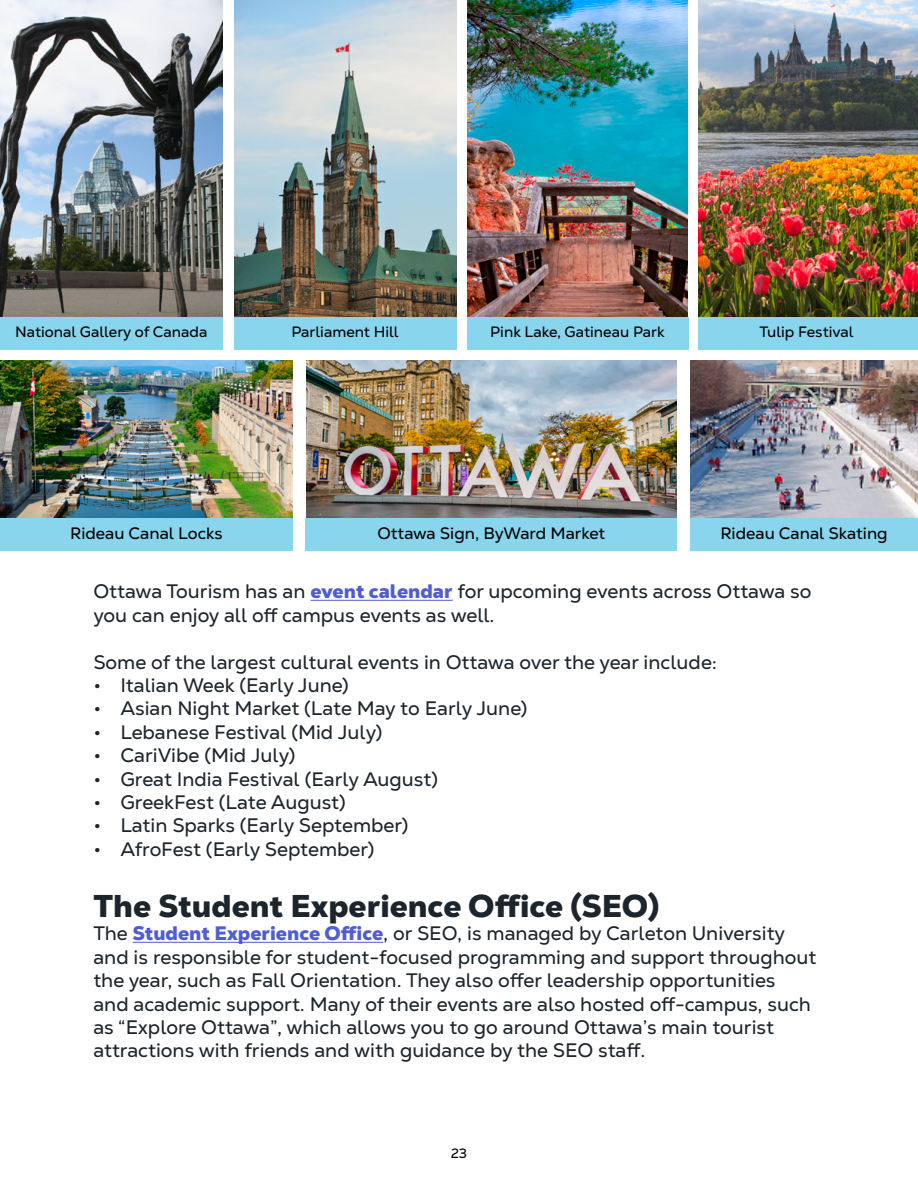
<style>
.page{position:relative;width:918px;height:1188px;background:#fff}
.page>*{position:absolute;margin:0;border:0;box-sizing:border-box;transform-origin:0 0}
.t1{font:900 31.5px "Nexa Text";color:#1d252c}
.t2{font:19.5px/23.4px "Nexa Text";color:#1d252c}
.t3{font:16.5px "Nexa Text";color:#000}
.t4{font:15px "Nexa Text";color:#000}
.t5{font:13.5px "Nexa Text";color:#000}
.s1{font-weight:900;color:#4f5cd6}
</style>
<div class="page">
<img style="left:0;top:361px;width:293px;height:157px">
<div style="left:0;top:518px;width:293px;height:32px;background:#88d5ed"></div>
<img style="left:691px;top:361px;width:227px;height:157px">
<div style="left:690px;top:518px;width:228px;height:32px;background:#88d5ed"></div>
<img style="left:307px;top:361px;width:370px;height:157px">
<div style="left:306px;top:518px;width:371px;height:32px;background:#88d5ed"></div>
<img style="left:0;top:0;width:222px;height:318px">
<div style="left:0;top:318px;width:223px;height:32px;background:#88d5ed"></div>
<img style="left:235px;top:0;width:221px;height:318px">
<div style="left:234px;top:318px;width:222px;height:32px;background:#88d5ed"></div>
<img style="left:699px;top:0;width:219px;height:318px">
<div style="left:699px;top:318px;width:219px;height:32px;background:#88d5ed"></div>
<img style="left:467px;top:0;width:221px;height:318px">
<div style="left:467px;top:318px;width:221px;height:32px;background:#88d5ed"></div>
<hr style="left:311px;top:600px;width:142px;height:1px;background:#4f5cd6">
<hr style="left:133px;top:942px;width:250px;height:1px;background:#4f5cd6">
<p class="t4" style="left:15px;top:323px;width:194px">National Gallery of Canada</p>
<p class="t4" style="left:291px;top:323px;width:109px">Parliament Hill</p>
<p class="t4" style="left:490px;top:323px;width:176px">Pink Lake, Gatineau Park</p>
<p class="t4" style="left:760px;top:323px;width:96px">Tulip Festival</p>
<p class="t3" style="left:70px;top:523px;width:154px">Rideau Canal Locks</p>
<p class="t3" style="left:377px;top:523px;width:229px">Ottawa Sign, ByWard Market</p>
<p class="t3" style="left:720px;top:523px;width:169px">Rideau Canal Skating</p>
<p class="t2" style="left:93px;top:580px;width:720px">Ottawa Tourism has an <span class="s1">event calendar</span> for upcoming events across Ottawa so you can enjoy all off campus events as well.</p>
<p class="t2" style="left:93px;top:650px;width:625px">Some of the largest cultural events in Ottawa over the year include:</p>
<p class="t2" style="left:93px;top:673px;width:257px">• Italian Week (Early June)</p>
<p class="t2" style="left:93px;top:697px;width:436px">• Asian Night Market (Late May to Early June)</p>
<p class="t2" style="left:93px;top:720px;width:291px">• Lebanese Festival (Mid July)</p>
<p class="t2" style="left:93px;top:743px;width:204px">• CariVibe (Mid July)</p>
<p class="t2" style="left:93px;top:767px;width:346px">• Great India Festival (Early August)</p>
<p class="t2" style="left:93px;top:790px;width:254px">• GreekFest (Late August)</p>
<p class="t2" style="left:93px;top:814px;width:317px">• Latin Sparks (Early September)</p>
<p class="t2" style="left:93px;top:837px;width:283px">• AfroFest (Early September)</p>
<h1 class="t1" style="left:93px;top:886px;width:568px">The Student Experience Office (SEO)</h1>
<p class="t2" style="left:93px;top:922px;width:725px">The <span class="s1">Student Experience Office</span>, or SEO, is managed by Carleton University and is responsible for student-focused programming and support throughout the year, such as Fall Orientation. They also offer leadership opportunities<br>and academic support. Many of their events are also hosted off-campus, such as “Explore Ottawa”, which allows you to go around Ottawa’s main tourist attractions with friends and with guidance by the SEO staff.</p>
<p class="t5" style="left:451px;top:1145px;width:17px">23</p>
</div>
